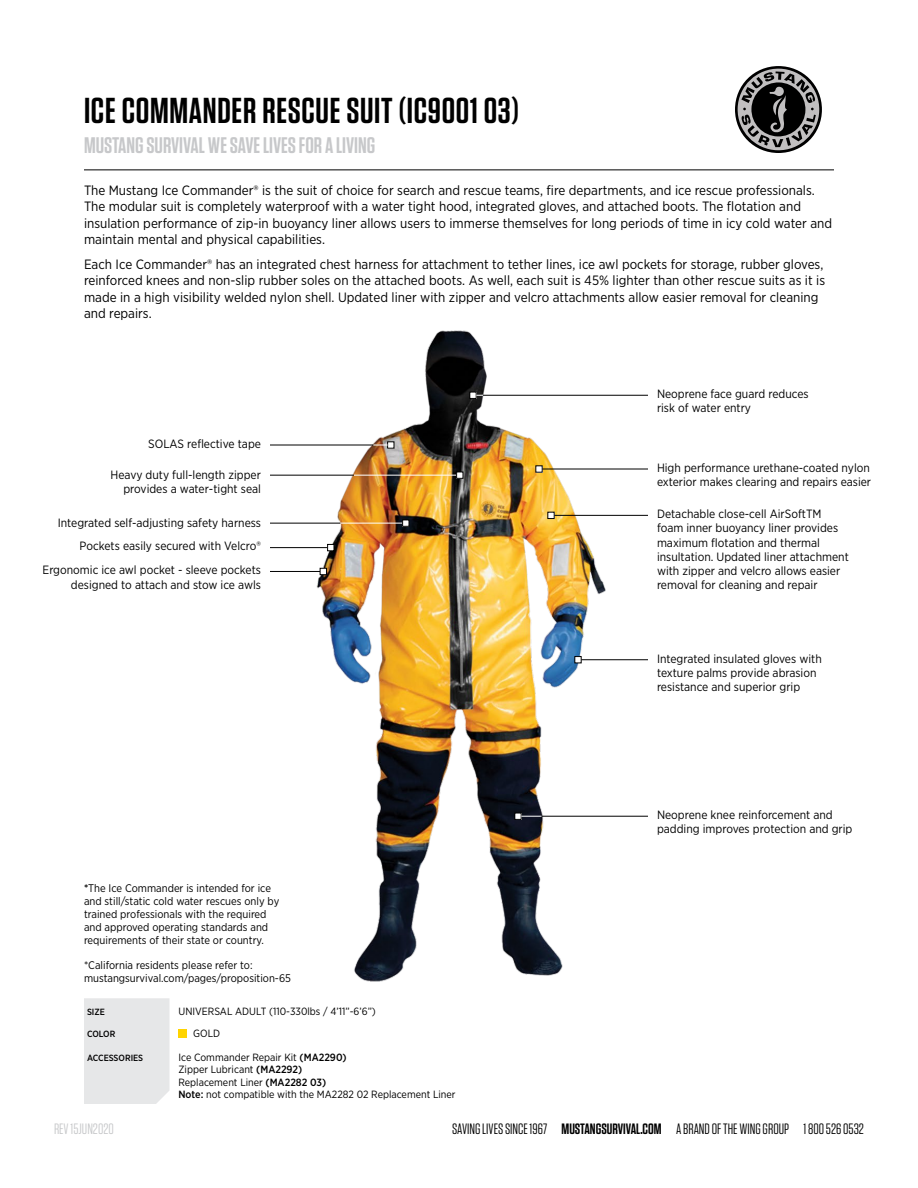
<style>
.page{position:relative;width:918px;height:1188px;background:#fff}
.page>*{position:absolute;margin:0;border:0;box-sizing:border-box;transform-origin:0 0}
.t1{font:600 36px "Tungsten";letter-spacing:.02em;color:#000}
.t2{font:600 22.5px "Tungsten";color:#c7c8ca}
.t3{font:15px "Tungsten";color:#000}
.t4{font:15px "Tungsten";color:#c7c8ca}
.t5{font:13.5px/16.2px "Gotham Narrow";color:#000}
.t6{font:12px/14.2px "Gotham Narrow";color:#000}
.t7{font:11.1px/13px "Gotham Narrow";color:#000}
.t8{font:10.5px/12.6px "Gotham Narrow";color:#000}
.t9{font:500 9px "Gotham Narrow";color:#000}
.s1{font-weight:500}
.s2{font-weight:600}
</style>
<div class="page">
<div style="left:84px;top:998px;width:86px;height:106px;background:#e6e7e8"></div>
<div style="left:178px;top:1029px;width:10px;height:9px;background:#ffd400"></div>
<img style="left:291px;top:330px;width:341px;height:652px">
<hr style="left:270px;top:547px;width:58px;height:1px;background:#000">
<div style="left:328px;top:544px;width:6px;height:7px;background:#fff"></div>
<div style="left:327px;top:544px;width:7px;height:7px;border:1px solid #000"></div>
<hr style="left:270px;top:571px;width:50px;height:1px;background:#000">
<div style="left:320px;top:568px;width:6px;height:7px;background:#fff"></div>
<div style="left:320px;top:568px;width:7px;height:7px;border:1px solid #000"></div>
<div style="left:470px;top:392px;width:6px;height:7px;border:1px solid #000"></div>
<hr style="left:483px;top:395px;width:165px;height:1px;background:#000">
<svg style="left:470px;top:392px;width:13px;height:6px"></svg>
<div style="left:515px;top:813px;width:6px;height:7px;border:1px solid #000"></div>
<hr style="left:542px;top:816px;width:106px;height:1px;background:#000">
<svg style="left:515px;top:813px;width:27px;height:6px"></svg>
<svg style="left:536px;top:466px;width:6px;height:6px"></svg>
<hr style="left:542px;top:469px;width:106px;height:1px;background:#000">
<div style="left:548px;top:512px;width:6px;height:7px;background:#fff"></div>
<div style="left:548px;top:512px;width:6px;height:7px;border:1px solid #000"></div>
<hr style="left:554px;top:515px;width:94px;height:1px;background:#000">
<div style="left:575px;top:656px;width:6px;height:7px;border:1px solid #000"></div>
<hr style="left:581px;top:659px;width:67px;height:1px;background:#000">
<hr style="left:340px;top:523px;width:63px;height:1px;background:#fff">
<div style="left:402px;top:520px;width:7px;height:6px;border:1px solid #000"></div>
<hr style="left:270px;top:523px;width:70px;height:1px;background:#000">
<hr style="left:354px;top:475px;width:103px;height:1px;background:#fff">
<div style="left:456px;top:472px;width:7px;height:7px;border:1px solid #000"></div>
<hr style="left:270px;top:475px;width:84px;height:1px;background:#000">
<hr style="left:270px;top:445px;width:103px;height:1px;background:#000">
<svg style="left:373px;top:442px;width:21px;height:6px"></svg>
<svg style="left:737px;top:68px;width:83px;height:83px;background:#6c6b6c"></svg>
<hr style="left:84px;top:170px;width:750px;height:1px;background:#000">
<h1 class="t1" style="left:84px;top:91px;width:436px">ICE COMMANDER RESCUE SUIT (IC9001 03)</h1>
<h2 class="t2" style="left:84px;top:133px;width:293px">MUSTANG SURVIVAL WE SAVE LIVES FOR A LIVING</h2>
<p class="t5" style="left:84px;top:182px;width:750px">The Mustang Ice Commander® is the suit of choice for search and rescue teams, fire departments, and ice rescue professionals.<br>The modular suit is completely waterproof with a water tight hood, integrated gloves, and attached boots. The flotation and insulation performance of zip-in buoyancy liner allows users to immerse themselves for long periods of time in icy cold water and maintain mental and physical capabilities.</p>
<p class="t5" style="left:84px;top:256px;width:743px">Each Ice Commander® has an integrated chest harness for attachment to tether lines, ice awl pockets for storage, rubber gloves, reinforced knees and non-slip rubber soles on the attached boots. As well, each suit is 45% lighter than other rescue suits as it is made in a high visibility welded nylon shell. Updated liner with zipper and velcro attachments allow easier removal for cleaning and repairs.</p>
<p class="t6" style="left:148px;top:437px;width:114px">SOLAS reflective tape</p>
<p class="t6" style="left:111px;top:467px;width:152px;text-align:right">Heavy duty full-length zipper provides a water-tight seal</p>
<p class="t6" style="left:58px;top:515px;width:205px">Integrated self-adjusting safety harness</p>
<p class="t6" style="left:43px;top:534px;width:220px;line-height:23.9px;text-align:right">Pockets easily secured with Velcro®<br>Ergonomic ice awl pocket - sleeve pockets</p>
<p class="t6" style="left:71px;top:577px;width:192px">designed to attach and stow ice awls</p>
<p class="t7" style="left:84px;top:881px;width:197px"><span class="s1">*</span>The Ice Commander is intended for ice and still/static cold water rescues only by trained professionals with the required and approved operating standards and requirements of their state or country.</p>
<p class="t7" style="left:84px;top:958px;width:209px">*California residents please refer to: mustangsurvival.com/pages/proposition-65</p>
<p class="t9" style="left:87px;top:1006px;width:19px">SIZE</p>
<p class="t8" style="left:178px;top:1005px;width:199px">UNIVERSAL ADULT (110-330lbs / 4’11”-6’6”)</p>
<p class="t9" style="left:87px;top:1028px;width:30px">COLOR</p>
<p class="t8" style="left:193px;top:1027px;width:28px">GOLD</p>
<p class="t9" style="left:87px;top:1052px;width:58px">ACCESSORIES</p>
<p class="t8" style="left:178px;top:1050px;width:279px">Ice Commander Repair Kit <span class="s1">(MA2290)<br></span>Zipper Lubricant <span class="s1">(MA2292)<br></span>Replacement Liner <span class="s1">(MA2282 03)<br>Note:</span> not compatible with the MA2282 02 Replacement Liner</p>
<p class="t6" style="left:657px;top:387px;width:153px">Neoprene face guard reduces risk of water entry</p>
<p class="t6" style="left:657px;top:460px;width:216px">High performance urethane-coated nylon exterior makes clearing and repairs easier</p>
<p class="t6" style="left:657px;top:507px;width:193px">Detachable close-cell AirSoftTM foam inner buoyancy liner provides maximum flotation and thermal insultation. Updated liner attachment with zipper and velcro allows easier removal for cleaning and repair</p>
<p class="t6" style="left:657px;top:651px;width:166px">Integrated insulated gloves with texture palms provide abrasion resistance and superior grip</p>
<p class="t6" style="left:657px;top:807px;width:197px">Neoprene knee reinforcement and padding improves protection and grip</p>
<p class="t4" style="left:54px;top:1121px;width:61px">REV 15Jun2020</p>
<p class="t3" style="left:452px;top:1121px;width:413px">SAVING LIVES SINCE 1967 <span class="s2">MUSTANGSURVIVAL.COM</span> A BRAND OF THE WING GROUP 1 800 526 0532</p>
</div>
